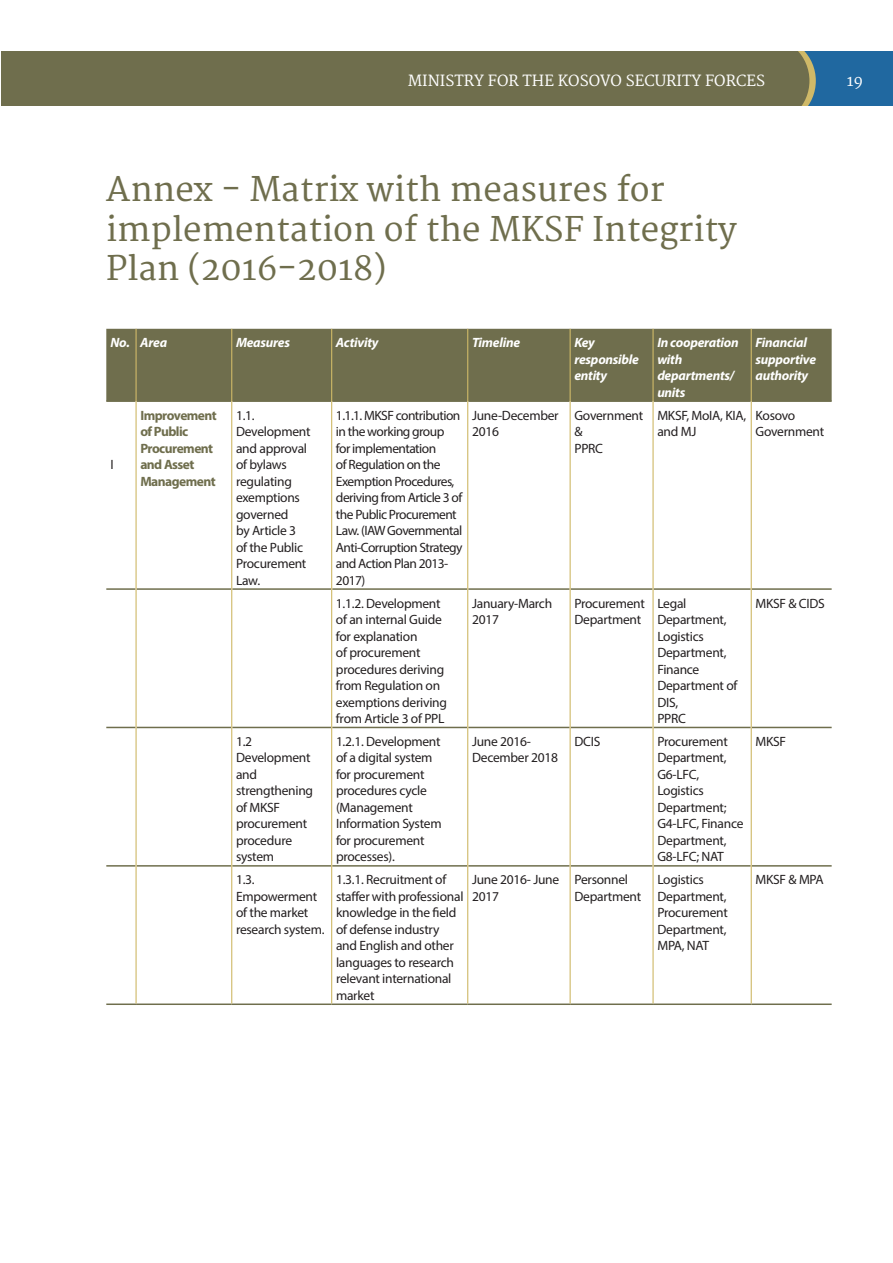
<style>
.page{position:relative;width:893px;height:1263px;background:#fff}
.page>*{position:absolute;margin:0;border:0;box-sizing:border-box;transform-origin:0 0}
.t1{font:33px/39.6px "Merriweather";color:#6f6e4d}
.t2{font:15px "Merriweather";color:#fff}
.t3{font:13.5px/16.5px "Myriad Pro";letter-spacing:-.02em;color:#231f20}
.t4{font:13.5px/16.5px "Myriad Pro";letter-spacing:-.04em;color:#231f20}
.t5{font:italic 700 13.5px/16.5px "Myriad Pro";letter-spacing:-.02em;color:#fff}
.t6{font:700 13.5px/16.5px "Myriad Pro";letter-spacing:-.04em;color:#6f6e4d}
</style>
<div class="page">
<div style="left:741px;top:37px;width:152px;height:88px;background:#2068a0"></div>
<div style="left:1px;top:28px;width:746px;height:110px;background:#6f6e4d"></div>
<svg style="left:727px;top:36px;width:89px;height:89px"></svg>
<div style="left:721px;top:36px;width:88px;height:89px;background:#6f6e4d;border-radius:50%"></div>
<div style="left:1px;top:0;width:892px;height:51px;background:#fff"></div>
<div style="left:1px;top:106px;width:892px;height:44px;background:#fff"></div>
<div style="left:106px;top:329px;width:726px;height:71px;background:#6f6e4d"></div>
<hr style="left:106px;top:400px;width:30px;height:2px;background:#6f6e4d">
<hr style="left:137px;top:400px;width:94px;height:2px;background:#6f6e4d">
<hr style="left:232px;top:400px;width:99px;height:2px;background:#6f6e4d">
<hr style="left:332px;top:400px;width:135px;height:2px;background:#6f6e4d">
<hr style="left:468px;top:400px;width:102px;height:2px;background:#6f6e4d">
<hr style="left:571px;top:400px;width:81px;height:2px;background:#6f6e4d">
<hr style="left:654px;top:400px;width:97px;height:2px;background:#6f6e4d">
<hr style="left:752px;top:400px;width:80px;height:2px;background:#6f6e4d">
<hr style="left:106px;top:588px;width:30px;height:2px;background:#6f6e4d">
<hr style="left:137px;top:588px;width:94px;height:2px;background:#6f6e4d">
<hr style="left:232px;top:588px;width:99px;height:2px;background:#6f6e4d">
<hr style="left:332px;top:588px;width:135px;height:2px;background:#6f6e4d">
<hr style="left:468px;top:588px;width:102px;height:2px;background:#6f6e4d">
<hr style="left:571px;top:588px;width:81px;height:2px;background:#6f6e4d">
<hr style="left:654px;top:588px;width:97px;height:2px;background:#6f6e4d">
<hr style="left:752px;top:588px;width:80px;height:2px;background:#6f6e4d">
<hr style="left:106px;top:727px;width:30px;height:1px;background:#6f6e4d">
<hr style="left:137px;top:727px;width:94px;height:1px;background:#6f6e4d">
<hr style="left:232px;top:727px;width:99px;height:1px;background:#6f6e4d">
<hr style="left:332px;top:727px;width:135px;height:1px;background:#6f6e4d">
<hr style="left:468px;top:727px;width:102px;height:1px;background:#6f6e4d">
<hr style="left:571px;top:727px;width:81px;height:1px;background:#6f6e4d">
<hr style="left:654px;top:727px;width:97px;height:1px;background:#6f6e4d">
<hr style="left:752px;top:727px;width:80px;height:1px;background:#6f6e4d">
<hr style="left:106px;top:865px;width:30px;height:2px;background:#6f6e4d">
<hr style="left:137px;top:865px;width:94px;height:2px;background:#6f6e4d">
<hr style="left:232px;top:865px;width:99px;height:2px;background:#6f6e4d">
<hr style="left:332px;top:865px;width:135px;height:2px;background:#6f6e4d">
<hr style="left:468px;top:865px;width:102px;height:2px;background:#6f6e4d">
<hr style="left:571px;top:865px;width:81px;height:2px;background:#6f6e4d">
<hr style="left:654px;top:865px;width:97px;height:2px;background:#6f6e4d">
<hr style="left:752px;top:865px;width:80px;height:2px;background:#6f6e4d">
<hr style="left:106px;top:1003px;width:30px;height:2px;background:#6f6e4d">
<hr style="left:136px;top:1003px;width:96px;height:2px;background:#6f6e4d">
<hr style="left:232px;top:1003px;width:100px;height:2px;background:#6f6e4d">
<hr style="left:332px;top:1003px;width:136px;height:2px;background:#6f6e4d">
<hr style="left:468px;top:1003px;width:102px;height:2px;background:#6f6e4d">
<hr style="left:570px;top:1003px;width:83px;height:2px;background:#6f6e4d">
<hr style="left:653px;top:1003px;width:98px;height:2px;background:#6f6e4d">
<hr style="left:751px;top:1003px;width:81px;height:2px;background:#6f6e4d">
<hr style="left:136px;top:329px;width:1px;height:72px;background:#cfb968">
<hr style="left:231px;top:329px;width:1px;height:72px;background:#cfb968">
<hr style="left:331px;top:329px;width:1px;height:72px;background:#cfb968">
<hr style="left:467px;top:329px;width:1px;height:72px;background:#cfb968">
<hr style="left:570px;top:329px;width:1px;height:72px;background:#cfb968">
<hr style="left:652px;top:329px;width:2px;height:72px;background:#cfb968">
<hr style="left:751px;top:329px;width:1px;height:72px;background:#cfb968">
<hr style="left:136px;top:401px;width:1px;height:188px;background:#cfb968">
<hr style="left:231px;top:401px;width:1px;height:188px;background:#cfb968">
<hr style="left:331px;top:401px;width:1px;height:188px;background:#cfb968">
<hr style="left:467px;top:401px;width:1px;height:188px;background:#cfb968">
<hr style="left:570px;top:401px;width:1px;height:188px;background:#cfb968">
<hr style="left:652px;top:401px;width:2px;height:188px;background:#cfb968">
<hr style="left:751px;top:401px;width:1px;height:188px;background:#cfb968">
<hr style="left:136px;top:589px;width:1px;height:138px;background:#cfb968">
<hr style="left:231px;top:589px;width:1px;height:138px;background:#cfb968">
<hr style="left:331px;top:589px;width:1px;height:138px;background:#cfb968">
<hr style="left:467px;top:589px;width:1px;height:138px;background:#cfb968">
<hr style="left:570px;top:589px;width:1px;height:138px;background:#cfb968">
<hr style="left:652px;top:589px;width:2px;height:138px;background:#cfb968">
<hr style="left:751px;top:589px;width:1px;height:138px;background:#cfb968">
<hr style="left:136px;top:727px;width:1px;height:139px;background:#cfb968">
<hr style="left:231px;top:727px;width:1px;height:139px;background:#cfb968">
<hr style="left:331px;top:727px;width:1px;height:139px;background:#cfb968">
<hr style="left:467px;top:727px;width:1px;height:139px;background:#cfb968">
<hr style="left:570px;top:727px;width:1px;height:139px;background:#cfb968">
<hr style="left:652px;top:727px;width:2px;height:139px;background:#cfb968">
<hr style="left:751px;top:727px;width:1px;height:139px;background:#cfb968">
<hr style="left:136px;top:866px;width:1px;height:137px;background:#cfb968">
<hr style="left:231px;top:866px;width:1px;height:137px;background:#cfb968">
<hr style="left:331px;top:866px;width:1px;height:137px;background:#cfb968">
<hr style="left:467px;top:866px;width:1px;height:137px;background:#cfb968">
<hr style="left:570px;top:866px;width:1px;height:137px;background:#cfb968">
<hr style="left:652px;top:866px;width:2px;height:137px;background:#cfb968">
<hr style="left:751px;top:866px;width:1px;height:137px;background:#cfb968">
<p class="t2" style="left:408px;top:72px;width:359px">MINISTRY FOR THE KOSOVO SECURITY FORCES</p>
<p class="t2" style="left:847px;top:72px;width:18px">19</p>
<h1 class="t1" style="left:106px;top:171px;width:632px">Annex - Matrix with measures for implementation of the MKSF Integrity<br>Plan (2016-2018)</h1>
<p class="t5" style="left:111px;top:334px;width:58px">No. Area</p>
<p class="t5" style="left:236px;top:334px;width:55px">Measures</p>
<p class="t5" style="left:336px;top:334px;width:44px">Activity</p>
<p class="t5" style="left:472px;top:334px;width:50px">Timeline</p>
<p class="t5" style="left:574px;top:334px;width:66px">Key responsible entity</p>
<p class="t5" style="left:657px;top:334px;width:83px">In cooperation with departments/ units</p>
<p class="t5" style="left:755px;top:334px;width:62px">Financial supportive authority</p>
<p class="t3" style="left:111px;top:456px;width:5px">I</p>
<p class="t6" style="left:140px;top:406px;width:78px">Improvement of Public<br>Procurement and Asset<br>Management</p>
<p class="t3" style="left:236px;top:407px;width:76px">1.1.<br>Development and approval of bylaws regulating exemptions governed<br>by Article 3 of the Public<br>Procurement<br>Law.</p>
<p class="t4" style="left:336px;top:407px;width:128px">1.1.1. MKSF contribution in the working group<br>for implementation<br>of Regulation on the<br>Exemption Procedures, deriving from Article 3 of the Public Procurement<br>Law. (IAW Governmental<br>Anti-Corruption Strategy and Action Plan 2013-<br>2017)</p>
<p class="t3" style="left:472px;top:407px;width:88px">June-December<br>2016</p>
<p class="t3" style="left:574px;top:407px;width:70px">Government &amp;<br>PPRC</p>
<p class="t3" style="left:657px;top:407px;width:90px">MKSF, MoIA, KIA, and MJ</p>
<p class="t3" style="left:755px;top:407px;width:70px">Kosovo<br>Government</p>
<p class="t3" style="left:336px;top:595px;width:113px">1.1.2. Development of an internal Guide for explanation<br>of procurement procedures deriving from Regulation on exemptions deriving from Article 3 of PPL</p>
<p class="t3" style="left:472px;top:595px;width:82px">January-March<br>2017</p>
<p class="t3" style="left:574px;top:595px;width:72px">Procurement<br>Department</p>
<p class="t3" style="left:657px;top:595px;width:82px">Legal<br>Department,<br>Logistics<br>Department,<br>Finance<br>Department of<br>DIS,<br>PPRC</p>
<p class="t3" style="left:756px;top:594px;width:71px">MKSF &amp; CIDS</p>
<p class="t3" style="left:236px;top:733px;width:79px">1.2<br>Development and strengthening of MKSF procurement procedure system</p>
<p class="t3" style="left:336px;top:733px;width:107px">1.2.1. Development of a digital system for procurement procedures cycle (Management<br>Information System for procurement processes).</p>
<p class="t3" style="left:472px;top:733px;width:87px">June 2016-<br>December 2018</p>
<p class="t3" style="left:574px;top:733px;width:27px">DCIS</p>
<p class="t3" style="left:657px;top:733px;width:88px">Procurement<br>Department,<br>G6-LFC,<br>Logistics<br>Department;<br>G4-LFC, Finance<br>Department,<br>G8-LFC; NAT</p>
<p class="t3" style="left:756px;top:733px;width:32px">MKSF</p>
<p class="t3" style="left:236px;top:871px;width:90px">1.3.<br>Empowerment of the market research system.</p>
<p class="t3" style="left:336px;top:871px;width:129px">1.3.1. Recruitment of staffer with professional knowledge in the field of defense industry and English and other languages to research relevant international market</p>
<p class="t3" style="left:472px;top:871px;width:89px">June 2016- June<br>2017</p>
<p class="t3" style="left:574px;top:871px;width:68px">Personnel<br>Department</p>
<p class="t3" style="left:657px;top:871px;width:72px">Logistics<br>Department,<br>Procurement<br>Department,<br>MPA, NAT</p>
<p class="t3" style="left:756px;top:871px;width:69px">MKSF &amp; MPA</p>
</div>
